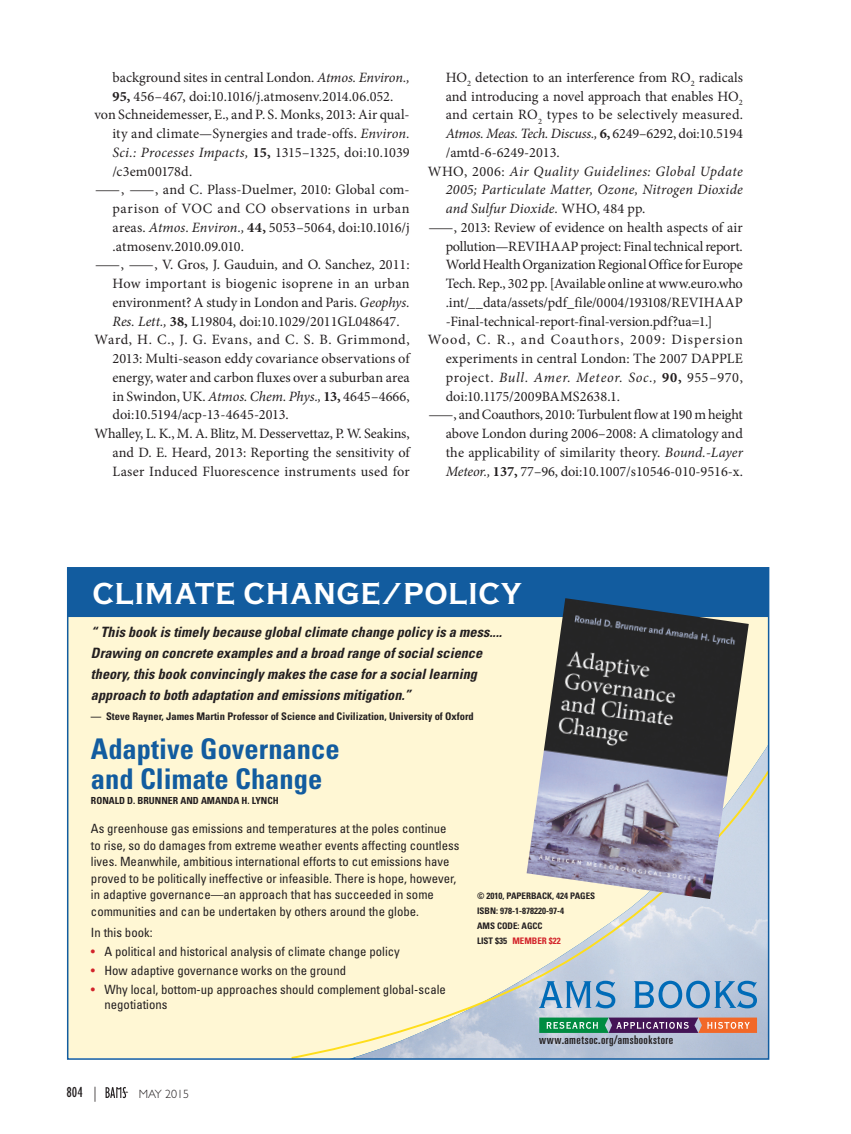
<style>
.page{position:relative;width:851px;height:1134px;background:#fff}
.page>*{position:absolute;margin:0;border:0;box-sizing:border-box;transform-origin:0 0}
.t1{font:700 31.5px "Copperplate Gothic Cond";letter-spacing:.02em;color:#fff;scale:1.1 1}
.t2{font:700 condensed 28.5px/30px "Univers LT Std";color:#125c9f}
.t3{font:condensed 15px "Gill Sans";color:#231f20}
.References{font:14.25px/18.8px "Minion Pro";color:#231f20;text-align:justify}
.References-2{font:14.25px/18.8px "Minion Pro";color:#231f20;text-align:justify;scale:2 1}
.t4{font:italic 700 condensed 14.25px/21px "Univers LT Std";color:#231f20}
.References-3{font:italic 14.25px/18.8px "Minion Pro";letter-spacing:.01em;color:#231f20;text-align:justify}
.t5{font:condensed 12.75px/16.5px "Univers LT Std";color:#231f20}
.t6{font:ultra-condensed 12px "Univers LT Std";letter-spacing:.03em;color:#231f20;scale:1.1 1}
.t7{font:300 12px "Gill Sans";color:#231f20}
.t8{font:700 condensed 10.5px "Univers LT Std";color:#231f20}
.t9{font:700 condensed 9.75px "Univers LT Std";color:#231f20}
.t10{font:700 condensed 9px/15px "Univers LT Std";color:#231f20}
.s1{font-style:italic}
.s2{font-weight:700}
.s3{font-style:normal}
.s4{color:#d2232a}
.s5{font-weight:300;font-stretch:normal}
</style>
<div class="page">
<div style="left:67px;top:594px;width:701px;height:464px;background:#fff7d4"></div>
<svg style="left:291px;top:770px;width:479px;height:290px"></svg>
<div style="left:68px;top:569px;width:699px;height:47px;background:#125c9f"></div>
<div style="left:68px;top:568px;width:700px;height:49px;border:2px solid #125c9f"></div>
<div style="left:67px;top:567px;width:702px;height:493px;border:2px solid #125c9f"></div>
<svg style="left:518px;top:614px;width:245px;height:299px"></svg>
<img style="left:526px;top:598px;width:222px;height:301px">
<div style="left:105px;top:1086px;width:24px;height:13px;border:2px solid #fff"></div>
<svg style="left:106px;top:1087px;width:22px;height:11px"></svg>
<p class="References" style="left:112px;top:68px;width:298px">background sites in central London. <span class="s1">Atmos. Environ.,<br></span><span class="s2">95,</span> 456–467, doi:10.1016/j.atmosenv.2014.06.052.</p>
<p class="References" style="left:112px;top:105px;width:299px;text-indent:-18px">von Schneidemesser, E., and P. S. Monks, 2013: Air qual&shy;ity and climate—Synergies and trade-offs. <span class="s1">Environ.<br>Sci.: Processes Impacts,</span> <span class="s2">15,</span> 1315–1325, doi:10.1039 /c3em00178d.</p>
<p class="References-2" style="left:112px;top:180px;width:150px;text-indent:-18px">—, —, and C. Plass-Duelmer, 2010: Global com&shy;parison of VOC and CO observations in urban areas. <span class="s1">Atmos. Environ.,</span> <span class="s2">44,</span> 5053–5064, doi:10.1016/j .atmosenv.2010.09.010.</p>
<p class="References-2" style="left:112px;top:255px;width:150px;text-indent:-18px">—, —, V. Gros, J. Gauduin, and O. Sanchez, 2011:<br>How important is biogenic isoprene in an urban environment? A study in London and Paris. <span class="s1">Geophys.<br>Res. Lett.,</span> <span class="s2">38,</span> L19804, doi:10.1029/2011GL048647.</p>
<p class="References" style="left:112px;top:330px;width:299px;text-indent:-18px">Ward, H. C., J. G. Evans, and C. S. B. Grimmond, 2013: Multi-season eddy covariance observations of energy, water and carbon fluxes over a suburban area in Swindon, UK. <span class="s1">Atmos. Chem. Phys.,</span> <span class="s2">13,</span> 4645–4666, doi:10.5194/acp-13-4645-2013.</p>
<p class="References" style="left:112px;top:424px;width:299px;text-indent:-18px">Whalley, L. K., M. A. Blitz, M. Desservettaz, P. W. Seakins, and D. E. Heard, 2013: Reporting the sensitivity of Laser Induced Fluorescence instruments used for</p>
<p class="References" style="left:446px;top:68px;width:299px">HO<sub>2</sub> detection to an interference from RO<sub>2</sub> radicals and introducing a novel approach that enables HO<sub>2 </sub>and certain RO<sub>2</sub> types to be selectively measured.<br><span class="s1">Atmos. Meas. Tech. Discuss.,</span> <span class="s2">6,</span> 6249–6292, doi:10.5194 /amtd-6-6249-2013.</p>
<p class="References-3" style="left:446px;top:162px;width:299px;text-indent:-18px"><span class="s3">WHO, 2006:</span> Air Quality Guidelines: Global Update 2005; Particulate Matter, Ozone, Nitrogen Dioxide and Sulfur Dioxide. <span class="s3">WHO, 484 pp.</span></p>
<p class="References-2" style="left:446px;top:218px;width:150px;text-indent:-18px">—, 2013: Review of evidence on health aspects of air pollution—REVIHAAP project: Final technical report.<br>World Health Organization Regional Office for Europe Tech. Rep., 302 pp. [Available online at www.euro.who .int/__data/assets/pdf_file/0004/193108/REVIHAAP -Final-technical-report-final-version.pdf?ua=1.]</p>
<p class="References" style="left:446px;top:330px;width:299px;text-indent:-18px">Wood, C. R., and Coauthors, 2009: Dispersion experiments in central London: The 2007 DAPPLE project. <span class="s1">Bull. Amer. Meteor. Soc.,</span> <span class="s2">90,</span> 955–970, doi:10.1175/2009BAMS2638.1.</p>
<p class="References-2" style="left:446px;top:405px;width:150px;text-indent:-18px">—, and Coauthors, 2010: Turbulent flow at 190 m height above London during 2006–2008: A climatology and the applicability of similarity theory. <span class="s1">Bound.-Layer Meteor.,</span> <span class="s2">137,</span> 77–96, doi:10.1007/s10546-010-9516-x.</p>
<p class="t1" style="left:92px;top:576px;width:391px">CLIMATE CHANGE/POLICY</p>
<p class="t4" style="left:91px;top:622px;width:412px">“ This book is timely because global climate change policy is a mess....<br>Drawing on concrete examples and a broad range of social science theory, this book convincingly makes the case for a social learning approach to both adaptation and emissions mitigation.”</p>
<p class="t8" style="left:91px;top:709px;width:384px">— Steve Rayner, James Martin Professor of Science and Civilization, University of Oxford</p>
<p class="t2" style="left:91px;top:733px;width:250px">Adaptive Governance and Climate Change</p>
<p class="t9" style="left:91px;top:795px;width:189px">RONALD D. BRUNNER AND AMANDA H. LYNCH</p>
<p class="t5" style="left:91px;top:820px;width:370px">As greenhouse gas emissions and temperatures at the poles continue to rise, so do damages from extreme weather events affecting countless lives. Meanwhile, ambitious international efforts to cut emissions have proved to be politically ineffective or infeasible. There is hope, however, in adaptive governance—an approach that has succeeded in some communities and can be undertaken by others around the globe.</p>
<p class="t5" style="left:91px;top:924px;width:63px">In this book:</p>
<p class="t5" style="left:91px;top:943px;width:310px"><span class="s4">•</span> A political and historical analysis of climate change policy</p>
<p class="t5" style="left:91px;top:962px;width:256px"><span class="s4">•</span> How adaptive governance works on the ground</p>
<p class="t5" style="left:104px;top:981px;width:343px;line-height:15px;text-indent:-14px"><span class="s4">•</span> Why local, bottom-up approaches should complement global-scale negotiations</p>
<p class="t10" style="left:477px;top:888px;width:120px">© 2010, PAPERBACK, 424 PAGES<br>ISBN: 978-1-878220-97-4<br>AMS CODE: AGCC<br>LIST $35 <span class="s4">MEMBER $22</span></p>
<p class="t3" style="left:66px;top:1084px;width:32px">804 <span class="s5">|</span></p>
<p class="t7" style="left:139px;top:1087px;width:52px">MAY 2015</p>
<p class="t6" style="left:539px;top:1033px;width:123px">www.ametsoc.org/amsbookstore</p>
</div>
